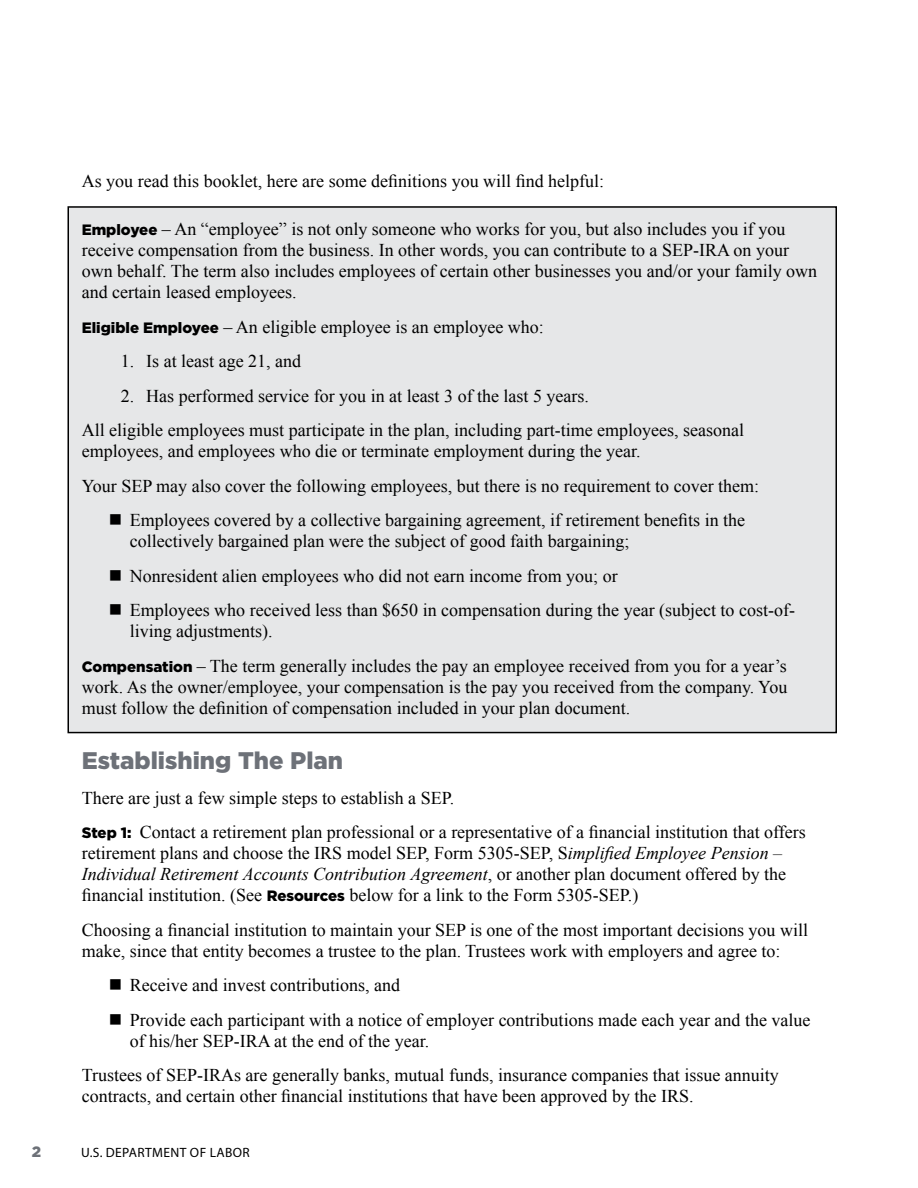
<style>
.page{position:relative;width:918px;height:1188px;background:#fff}
.page>*{position:absolute;margin:0;border:0;box-sizing:border-box;transform-origin:0 0}
.t1{font:900 24px "Gotham";color:#6d7178}
.t2{font:18px/21px "Times New Roman";color:#000}
.t3{font:900 15px "Gotham";color:#6d7178}
.t4{font:13.5px "Myriad Pro";letter-spacing:.03em;color:#000}
.s1{font-family:"Gotham";font-weight:900;font-size:15px}
.s2{font-style:italic}
</style>
<div class="page">
<div style="left:68px;top:207px;width:768px;height:526px;background:#e6e7e8"></div>
<p class="t2" style="left:82px;top:171px;width:524px">As you read this booklet, here are some definitions you will find helpful:</p>
<p class="t2" style="left:82px;top:219px;width:737px"><span class="s1">Employee</span> – An “employee” is not only someone who works for you, but also includes you if you receive compensation from the business. In other words, you can contribute to a SEP-IRA on your own behalf. The term also includes employees of certain other businesses you and/or your family own and certain leased employees.</p>
<p class="t2" style="left:82px;top:316px;width:464px"><span class="s1">Eligible Employee</span> – An eligible employee is an employee who:</p>
<p class="t2" style="left:121px;top:351px;width:182px">1. Is at least age 21, and</p>
<p class="t2" style="left:121px;top:385px;width:470px">2. Has performed service for you in at least 3 of the last 5 years.</p>
<p class="t2" style="left:82px;top:420px;width:664px">All eligible employees must participate in the plan, including part-time employees, seasonal employees, and employees who die or terminate employment during the year.</p>
<p class="t2" style="left:82px;top:475px;width:679px">Your SEP may also cover the following employees, but there is no requirement to cover them:</p>
<p class="t2" style="left:130px;top:510px;width:617px;text-indent:-21px">■ Employees covered by a collective bargaining agreement, if retirement benefits in the collectively bargained plan were the subject of good faith bargaining;</p>
<p class="t2" style="left:109px;top:565px;width:510px">■ Nonresident alien employees who did not earn income from you; or</p>
<p class="t2" style="left:130px;top:600px;width:667px;text-indent:-21px">■ Employees who received less than $650 in compensation during the year (subject to cost-of&shy;living adjustments).</p>
<p class="t2" style="left:82px;top:655px;width:707px;text-align:justify"><span class="s1">Compensation</span> – The term generally includes the pay an employee received from you for a year’s work. As the owner/employee, your compensation is the pay you received from the company. You must follow the definition of compensation included in your plan document.</p>
<h2 class="t1" style="left:82px;top:744px;width:263px">Establishing The Plan</h2>
<p class="t2" style="left:82px;top:787px;width:374px">There are just a few simple steps to establish a SEP.</p>
<p class="t2" style="left:82px;top:822px;width:726px"><span class="s1">Step 1:</span> Contact a retirement plan professional or a representative of a financial institution that offers retirement plans and choose the IRS model SEP, Form 5305-SEP, S<span class="s2">implified Employee Pension – Individual Retirement Accounts Contribution Agreement</span>, or another plan document offered by the financial institution. (See <span class="s1">Resources</span> below for a link to the Form 5305-SEP.)</p>
<p class="t2" style="left:82px;top:919px;width:728px">Choosing a financial institution to maintain your SEP is one of the most important decisions you will make, since that entity becomes a trustee to the plan. Trustees work with employers and agree to:</p>
<p class="t2" style="left:109px;top:975px;width:293px">■ Receive and invest contributions, and</p>
<p class="t2" style="left:130px;top:1009px;width:682px;text-indent:-21px">■ Provide each participant with a notice of employer contributions made each year and the value of his/her SEP-IRA at the end of the year.</p>
<p class="t2" style="left:82px;top:1065px;width:699px">Trustees of SEP-IRAs are generally banks, mutual funds, insurance companies that issue annuity contracts, and certain other financial institutions that have been approved by the IRS.</p>
<p class="t3" style="left:32px;top:1142px;width:11px">2</p>
<p class="t4" style="left:81px;top:1144px;width:170px">U.S. DEPARTMENT OF LABOR</p>
</div>
